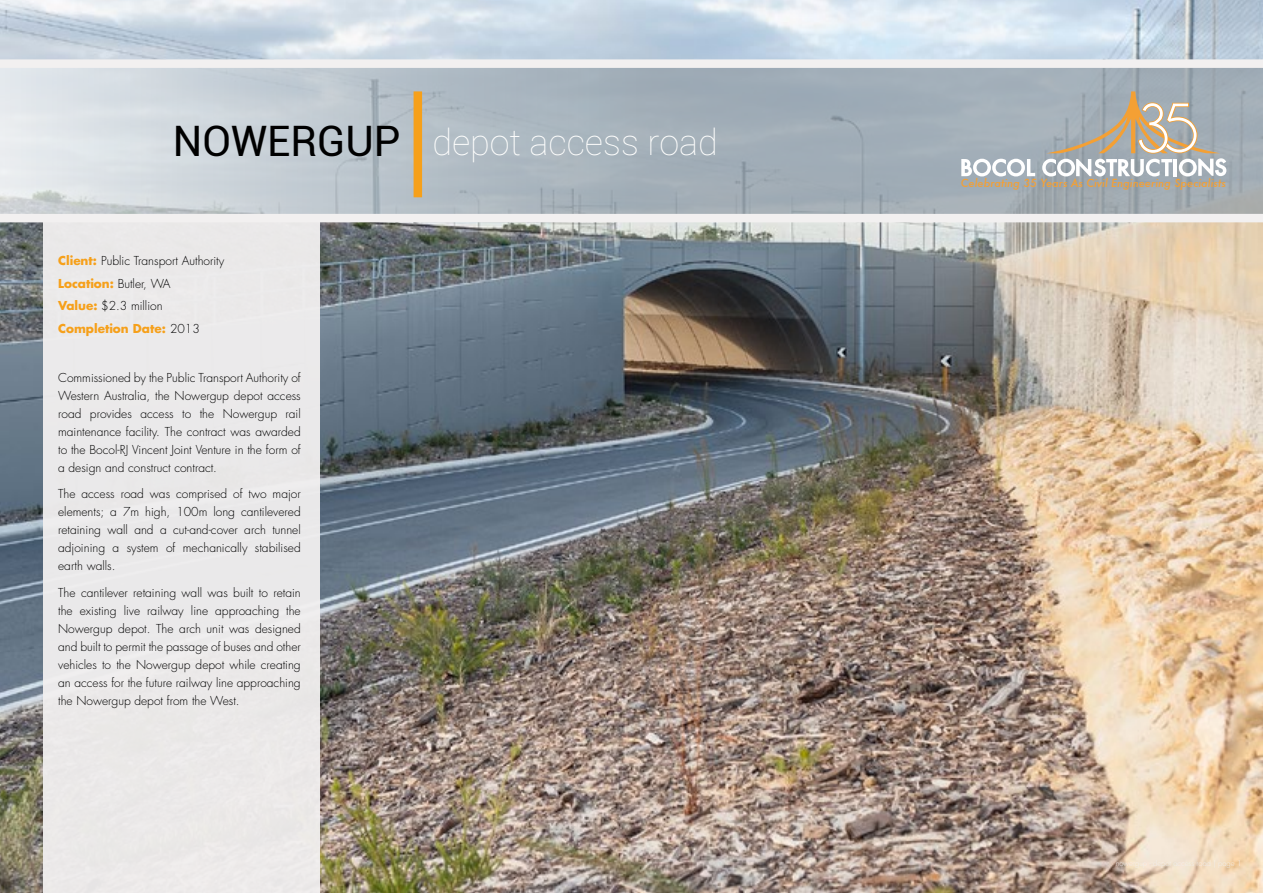
<style>
.page{position:relative;width:1263px;height:893px;background:#fff}
.page>*{position:absolute;margin:0;border:0;box-sizing:border-box;transform-origin:0 0}
.t1{font:42px "Roboto";color:#000}
.t2{font:100 36px "Roboto";color:#fffffe}
.t3{font:300 12px/18px "Futura LT";color:#000;text-align:justify}
.t4{font:700 12px "Futura";color:#f6a01a}
.t5{font:italic 500 10.95px "Futura";color:#f4a034}
.s1{font-family:"Futura";font-weight:700;color:#f6a01a}
.s2{font-family:"Futura LT";font-weight:300;color:#000}
</style>
<div class="page">
<img style="left:0;top:0;width:1263px;height:893px">
<svg style="left:0;top:68px;width:1263px;height:146px;background:#b3bdc4"></svg>
<div style="left:43px;top:220px;width:277px;height:673px;background:#eae9ea"></div>
<div style="left:414px;top:91px;width:8px;height:106px;background:#f6a01a"></div>
<div style="left:0;top:214px;width:1263px;height:8px;background:#f2f0f0"></div>
<div style="left:0;top:59px;width:1263px;height:9px;background:#f2f0f0"></div>
<svg style="left:961px;top:159px;width:74px;height:17px"></svg>
<svg style="left:1042px;top:91px;width:184px;height:85px;background:#b5b5b1"></svg>
<h1 class="t1" style="left:173px;top:111px;width:229px">NOWERGUP</h1>
<h2 class="t2" style="left:432px;top:117px;width:287px">depot access road</h2>
<p class="t3" style="left:58px;top:252px;width:168px"><span class="s1">Client:</span> Public Transport Authority</p>
<p class="t4" style="left:58px;top:275px;width:114px">Location: <span class="s2">Butler, WA</span></p>
<p class="t3" style="left:58px;top:297px;width:106px"><span class="s1">Value:</span> $2.3 million</p>
<p class="t4" style="left:58px;top:320px;width:143px">Completion Date: <span class="s2">2013</span></p>
<p class="t3" style="left:58px;top:369px;width:244px">Commissioned by the Public Transport Authority of Western Australia, the Nowergup depot access road provides access to the Nowergup rail maintenance facility. The contract was awarded to the Bocol-RJ Vincent Joint Venture in the form of a design and construct contract.</p>
<p class="t3" style="left:58px;top:485px;width:244px">The access road was comprised of two major elements; a 7m high, 100m long cantilevered retaining wall and a cut-and-cover arch tunnel adjoining a system of mechanically stabilised earth walls.</p>
<p class="t3" style="left:58px;top:584px;width:244px">The cantilever retaining wall was built to retain the existing live railway line approaching the Nowergup depot. The arch unit was designed and built to permit the passage of buses and other vehicles to the Nowergup depot while creating an access for the future railway line approaching the Nowergup depot from the West.</p>
<p class="t5" style="left:961px;top:176px;width:266px">Celebrating 35 Years As Civil Engineering Specialists</p>
</div>
